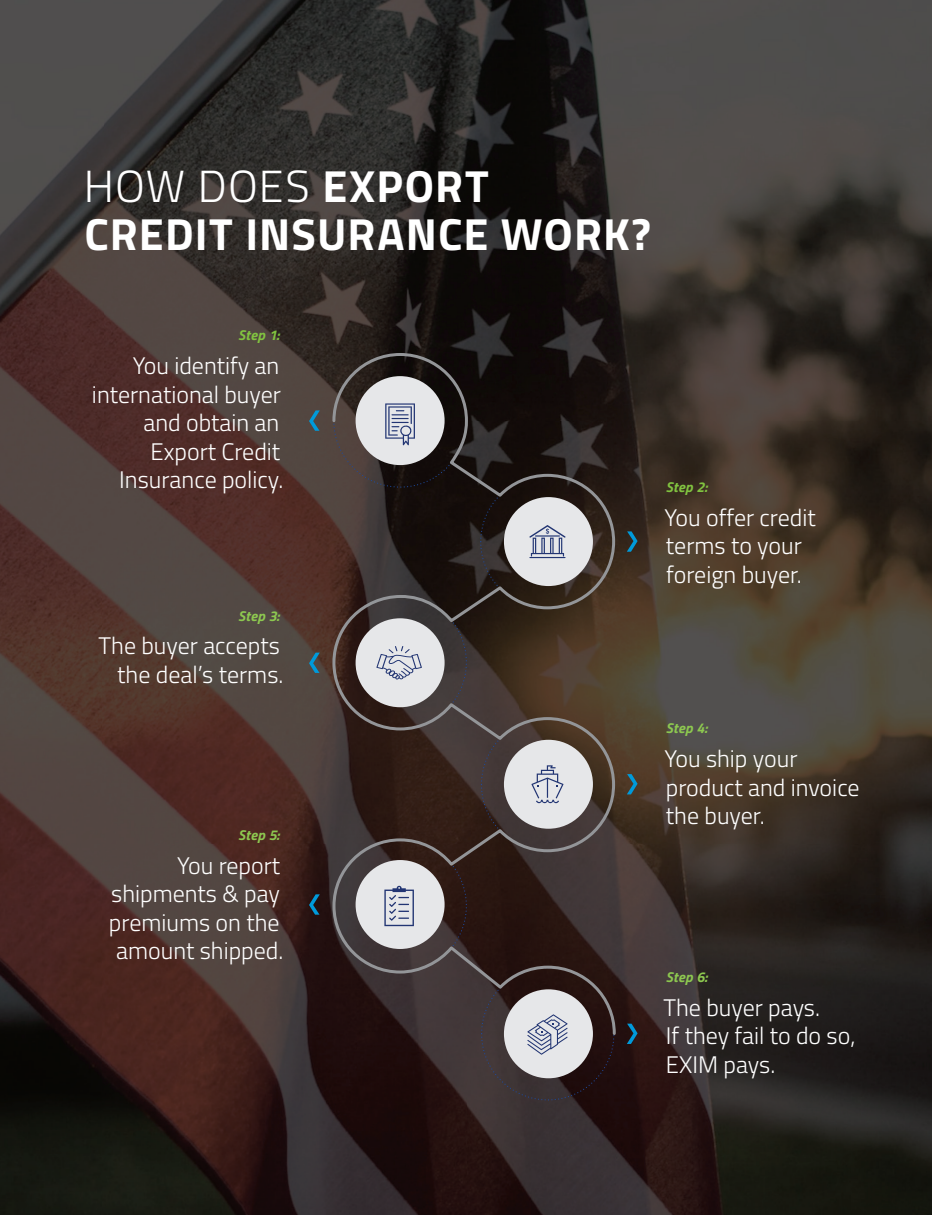
<style>
.page{position:relative;width:932px;height:1215px;background:#fff}
.page>*{position:absolute;margin:0;border:0;box-sizing:border-box;transform-origin:0 0}
.t1{font:700 45px/48px "Titillium Web";letter-spacing:.025em;color:#fff}
.t2{font:300 24px/28.5px "Titillium Web";color:#fff}
.t3{font:italic 700 14.25px "Titillium Web";letter-spacing:.02em;color:#8dc850}
.t4{font:italic 700 14.25px "Titillium Web";letter-spacing:.02em;color:#81c340}
.s1{font-weight:300}
</style>
<div class="page">
<img style="left:0;top:0;width:932px;height:1215px">
<svg style="left:626px;top:531px;width:11px;height:21px"></svg>
<svg style="left:309px;top:410px;width:11px;height:21px"></svg>
<svg style="left:309px;top:653px;width:11px;height:20px"></svg>
<svg style="left:309px;top:894px;width:11px;height:21px"></svg>
<svg style="left:626px;top:774px;width:11px;height:20px"></svg>
<svg style="left:626px;top:1024px;width:11px;height:20px"></svg>
<svg style="left:481px;top:1037px;width:133px;height:63px;background:#6a6265"></svg>
<svg style="left:331px;top:351px;width:286px;height:686px;background:#524846"></svg>
<h1 class="t1" style="left:84px;top:160px;width:569px"><span class="s1">HOW DOES</span> EXPORT<br>CREDIT INSURANCE WORK?</h1>
<p class="t4" style="left:238px;top:324px;width:43px">Step 1:</p>
<p class="t2" style="left:92px;top:350px;width:193px;text-align:right">You identify an international buyer and obtain an<br>Export Credit<br>Insurance policy.</p>
<p class="t3" style="left:238px;top:604px;width:43px">Step 3:</p>
<p class="t2" style="left:99px;top:631px;width:186px;text-align:right">The buyer accepts the deal’s terms.</p>
<p class="t3" style="left:238px;top:824px;width:43px">Step 5:</p>
<p class="t2" style="left:109px;top:850px;width:176px;text-indent:68px">You report shipments &amp; pay premiums on the amount shipped.</p>
<p class="t4" style="left:666px;top:476px;width:43px">Step 2:</p>
<p class="t2" style="left:664px;top:502px;width:153px">You offer credit terms to your foreign buyer.</p>
<p class="t3" style="left:666px;top:717px;width:43px">Step 4:</p>
<p class="t2" style="left:664px;top:744px;width:197px">You ship your product and invoice the buyer.</p>
<p class="t3" style="left:666px;top:966px;width:43px">Step 6:</p>
<p class="t2" style="left:663px;top:992px;width:193px">The buyer pays.<br>If they fail to do so,<br>EXIM pays.</p>
</div>
